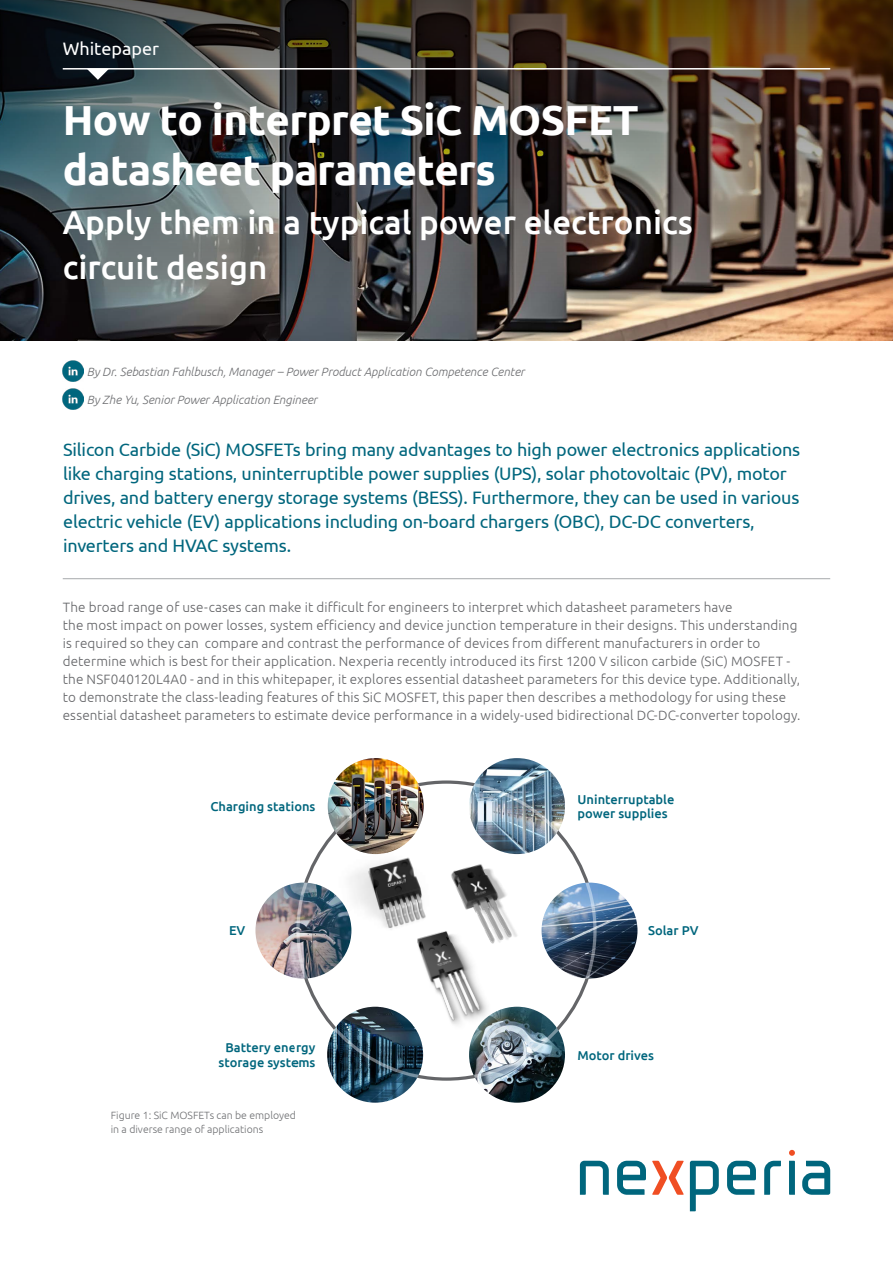
<style>
.page{position:relative;width:893px;height:1263px;background:#fff}
.page>*{position:absolute;margin:0;border:0;box-sizing:border-box;transform-origin:0 0}
.t1{font:700 42px/50.4px "Ubuntu";letter-spacing:-.015em;color:#fff}
.t2{font:500 33px/45px "Ubuntu";color:#fff}
.t3{font:18px/24px "Ubuntu";letter-spacing:-.01em;color:#00667d}
.t4{font:18px "Ubuntu";color:#fff}
.t5{font:300 13.5px/18px "Ubuntu";letter-spacing:.01em;color:#646568}
.t6{font:500 12.9px/14.4px "Ubuntu";color:#00667d}
.t7{font:italic 300 12px "Ubuntu";color:#6d6e71}
.t8{font:300 10.5px/13.5px "Ubuntu";color:#6d6e71}
</style>
<div class="page">
<hr style="left:63px;top:578px;width:767px;height:1px;background:#a7a9ac">
<img style="left:0;top:0;width:893px;height:340px">
<img style="left:407px;top:945px;width:92px;height:90px">
<img style="left:434px;top:852px;width:97px;height:109px">
<img style="left:328px;top:830px;width:117px;height:115px">
<img style="left:328px;top:758px;width:96px;height:96px;border-radius:48px">
<img style="left:255px;top:882px;width:96px;height:96px;border-radius:48px">
<img style="left:327px;top:1007px;width:96px;height:96px;border-radius:48px">
<img style="left:469px;top:758px;width:96px;height:96px;border-radius:48px">
<img style="left:542px;top:882px;width:95px;height:96px;border-radius:48px">
<img style="left:469px;top:1007px;width:96px;height:96px;border-radius:48px">
<img style="left:63px;top:360px;width:21px;height:22px">
<img style="left:63px;top:388px;width:21px;height:21px">
<hr style="left:64px;top:68px;width:765px;height:2px;background:#fff">
<svg style="left:87px;top:69px;width:22px;height:11px"></svg>
<svg style="left:580px;top:1161px;width:29px;height:34px"></svg>
<svg style="left:690px;top:1161px;width:29px;height:50px"></svg>
<svg style="left:764px;top:1161px;width:17px;height:34px"></svg>
<svg style="left:802px;top:1161px;width:28px;height:34px"></svg>
<svg style="left:617px;top:1161px;width:29px;height:34px"></svg>
<svg style="left:727px;top:1161px;width:29px;height:34px"></svg>
<svg style="left:789px;top:1150px;width:6px;height:45px"></svg>
<svg style="left:652px;top:1161px;width:32px;height:34px"></svg>
<h3 class="t4" style="left:63px;top:38px;width:98px">Whitepaper</h3>
<h1 class="t1" style="left:63px;top:94px;width:577px">How to interpret SiC MOSFET datasheet parameters</h1>
<h2 class="t2" style="left:63px;top:198px;width:631px">Apply them in a typical power electronics circuit design</h2>
<p class="t7" style="left:87px;top:365px;width:439px">By Dr. Sebastian Fahlbusch, Manager – Power Product Application Competence Center</p>
<p class="t7" style="left:87px;top:392px;width:232px">By Zhe Yu, Senior Power Application Engineer</p>
<p class="t3" style="left:63px;top:437px;width:739px">Silicon Carbide (SiC) MOSFETs bring many advantages to high power electronics applications like charging stations, uninterruptible power supplies (UPS), solar photovoltaic (PV), motor drives, and battery energy storage systems (BESS). Furthermore, they can be used in various electric vehicle (EV) applications including on-board chargers (OBC), DC-DC converters, inverters and HVAC systems.</p>
<p class="t5" style="left:63px;top:598px;width:739px">The broad range of use-cases can make it difficult for engineers to interpret which datasheet parameters have<br>the most impact on power losses, system efficiency and device junction temperature in their designs. This understanding is required so they can compare and contrast the performance of devices from different manufacturers in order to determine which is best for their application. Nexperia recently introduced its first 1200 V silicon carbide (SiC) MOSFET - the NSF040120L4A0 - and in this whitepaper, it explores essential datasheet parameters for this device type. Additionally, to demonstrate the class-leading features of this SiC MOSFET, this paper then describes a methodology for using these essential datasheet parameters to estimate device performance in a widely-used bidirectional DC-DC-converter topology.</p>
<p class="t6" style="left:210px;top:799px;width:107px">Charging stations</p>
<p class="t6" style="left:578px;top:792px;width:98px">Uninterruptable power supplies</p>
<p class="t6" style="left:229px;top:923px;width:18px">EV</p>
<p class="t6" style="left:648px;top:923px;width:52px">Solar PV</p>
<p class="t6" style="left:219px;top:1040px;width:98px;text-align:center">Battery energy storage systems</p>
<p class="t6" style="left:578px;top:1047px;width:78px">Motor drives</p>
<p class="t8" style="left:111px;top:1108px;width:187px">Figure 1: SiC MOSFETs can be employed in a diverse range of applications</p>
</div>
